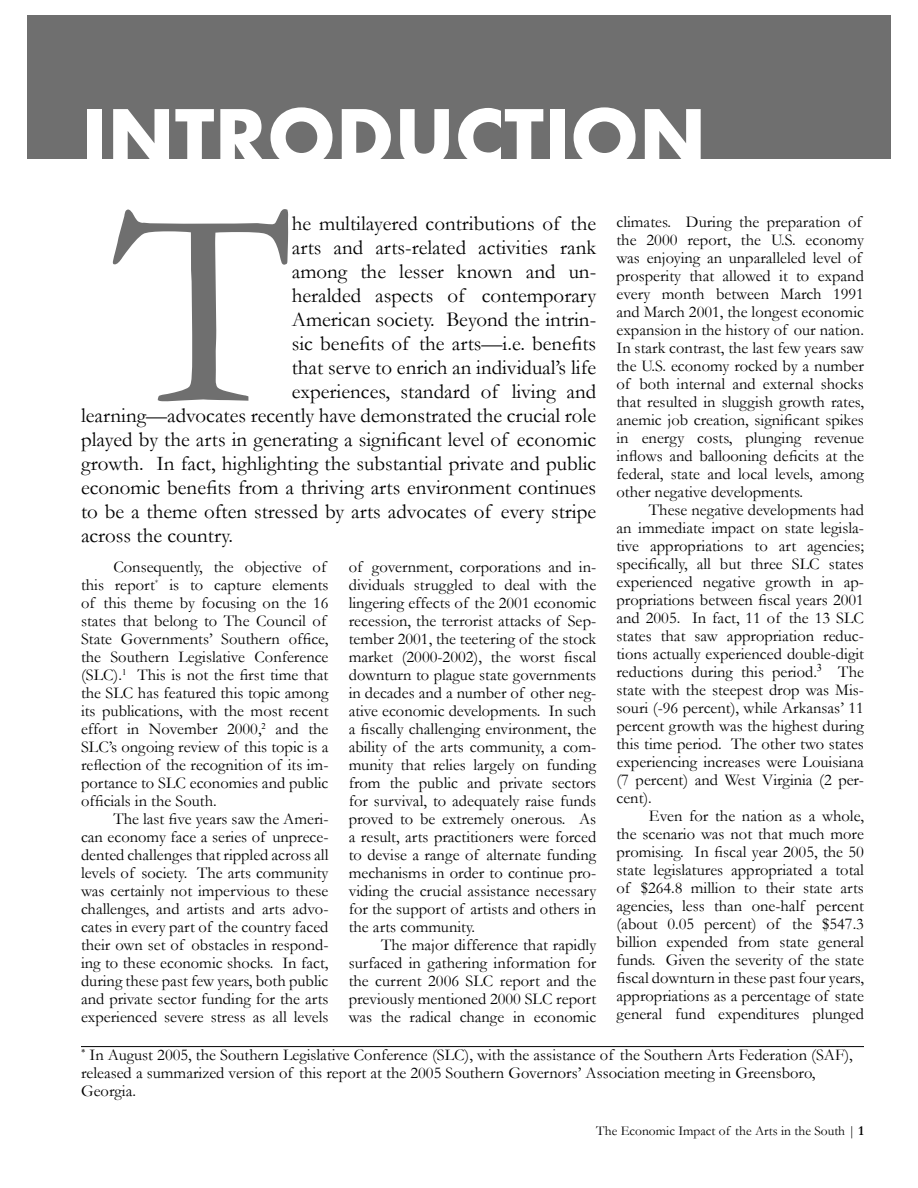
<style>
.page{position:relative;width:918px;height:1188px;background:#fff}
.page>*{position:absolute;margin:0;border:0;box-sizing:border-box;transform-origin:0 0}
.first_para{font:290.25px "Garamond";color:#6f6f6f}
.Chapterhead{font:700 84px "Fuschia";color:#fff}
.first_para-2{font:21px "Garamond";color:#000}
.body{font:16.5px/18px "Garamond";color:#000;text-align:justify}
.t1{font:13.5px "Garamond";color:#000}
.s1{font-weight:700}
</style>
<div class="page">
<div style="left:27px;top:15px;width:864px;height:143px;background:#6f6f6f"></div>
<hr style="left:81px;top:1046px;width:783px;height:1px;background:#000">
<p class="Chapterhead" style="left:81px;top:87px;width:627px">INTRODUCTION</p>
<p class="first_para" style="left:113px;top:112px;width:180px">T</p>
<p class="first_para-2" style="left:292px;top:209px;width:306px">he multilayered contributions of the</p>
<p class="first_para-2" style="left:292px;top:233px;width:306px">arts and arts-related activities rank</p>
<p class="first_para-2" style="left:292px;top:257px;width:306px">among the lesser known and un-</p>
<p class="first_para-2" style="left:292px;top:281px;width:306px">heralded aspects of contemporary</p>
<p class="first_para-2" style="left:292px;top:305px;width:306px">American society. Beyond the intrin-</p>
<p class="first_para-2" style="left:292px;top:329px;width:306px">sic benefits of the arts—i.e. benefits</p>
<p class="first_para-2" style="left:292px;top:353px;width:306px">that serve to enrich an individual’s life</p>
<p class="first_para-2" style="left:292px;top:377px;width:306px">experiences, standard of living and</p>
<p class="first_para-2" style="left:81px;top:401px;width:517px">learning—advocates recently have demonstrated the crucial role</p>
<p class="first_para-2" style="left:81px;top:425px;width:517px">played by the arts in generating a significant level of economic</p>
<p class="first_para-2" style="left:81px;top:449px;width:517px">growth. In fact, highlighting the substantial private and public</p>
<p class="first_para-2" style="left:81px;top:473px;width:517px">economic benefits from a thriving arts environment continues</p>
<p class="first_para-2" style="left:81px;top:497px;width:517px">to be a theme often stressed by arts advocates of every stripe</p>
<p class="first_para-2" style="left:81px;top:521px;width:154px">across the country.</p>
<p class="body" style="left:81px;top:557px;width:249px;text-align:left;text-indent:32px">Consequently, the objective of this report<sup>*</sup> is to capture elements of this theme by focusing on the 16 states that belong to The Council of State Governments’ Southern office, the Southern Legislative Conference (SLC).<sup>1</sup> This is not the first time that the SLC has featured this topic among its publications, with the most recent effort in November 2000,<sup>2</sup> and the SLC’s ongoing review of this topic is a reflection of the recognition of its im&shy;portance to SLC economies and public officials in the South.</p>
<p class="body" style="left:81px;top:809px;width:249px;text-indent:32px">The last five years saw the Ameri&shy;can economy face a series of unprece&shy;dented challenges that rippled across all levels of society. The arts community was certainly not impervious to these challenges, and artists and arts advo&shy;cates in every part of the country faced their own set of obstacles in respond&shy;ing to these economic shocks. In fact, during these past few years, both public and private sector funding for the arts experienced severe stress as all levels</p>
<p class="body" style="left:349px;top:557px;width:249px">of government, corporations and in&shy;dividuals struggled to deal with the lingering effects of the 2001 economic recession, the terrorist attacks of Sep&shy;tember 2001, the teetering of the stock market (2000-2002), the worst fiscal downturn to plague state governments in decades and a number of other neg&shy;ative economic developments. In such a fiscally challenging environment, the ability of the arts community, a com&shy;munity that relies largely on funding from the public and private sectors for survival, to adequately raise funds proved to be extremely onerous. As a result, arts practitioners were forced to devise a range of alternate funding mechanisms in order to continue pro&shy;viding the crucial assistance necessary for the support of artists and others in the arts community.</p>
<p class="body" style="left:349px;top:935px;width:249px;text-indent:32px">The major difference that rapidly surfaced in gathering information for the current 2006 SLC report and the previously mentioned 2000 SLC report was the radical change in economic</p>
<p class="body" style="left:616px;top:212px;width:249px;text-align:left">climates. During the preparation of the 2000 report, the U.S. economy was enjoying an unparalleled level of prosperity that allowed it to expand every month between March 1991 and March 2001, the longest economic expansion in the history of our nation.<br>In stark contrast, the last few years saw the U.S. economy rocked by a number of both internal and external shocks that resulted in sluggish growth rates, anemic job creation, significant spikes in energy costs, plunging revenue inflows and ballooning deficits at the federal, state and local levels, among other negative developments.</p>
<p class="body" style="left:616px;top:500px;width:249px;text-indent:32px">These negative developments had an immediate impact on state legisla&shy;tive appropriations to art agencies; specifically, all but three SLC states experienced negative growth in ap&shy;propriations between fiscal years 2001 and 2005. In fact, 11 of the 13 SLC states that saw appropriation reduc&shy;tions actually experienced double-digit reductions during this period.<sup>3</sup> The state with the steepest drop was Mis&shy;souri (-96 percent), while Arkansas’ 11 percent growth was the highest during this time period. The other two states experiencing increases were Louisiana (7 percent) and West Virginia (2 per&shy;cent).</p>
<p class="body" style="left:616px;top:806px;width:249px;text-indent:32px">Even for the nation as a whole, the scenario was not that much more promising. In fiscal year 2005, the 50 state legislatures appropriated a total of $264.8 million to their state arts agencies, less than one-half percent (about 0.05 percent) of the $547.3 billion expended from state general funds. Given the severity of the state fiscal downturn in these past four years, appropriations as a percentage of state general fund expenditures plunged</p>
<p class="body" style="left:81px;top:1045px;width:773px;text-align:left"><sup>*</sup> In August 2005, the Southern Legislative Conference (SLC), with the assistance of the Southern Arts Federation (SAF), released a summarized version of this report at the 2005 Southern Governors’ Association meeting in Greensboro,<br>Georgia.</p>
<p class="t1" style="left:596px;top:1122px;width:269px">The Economic Impact of the Arts in the South | <span class="s1">1</span></p>
</div>
